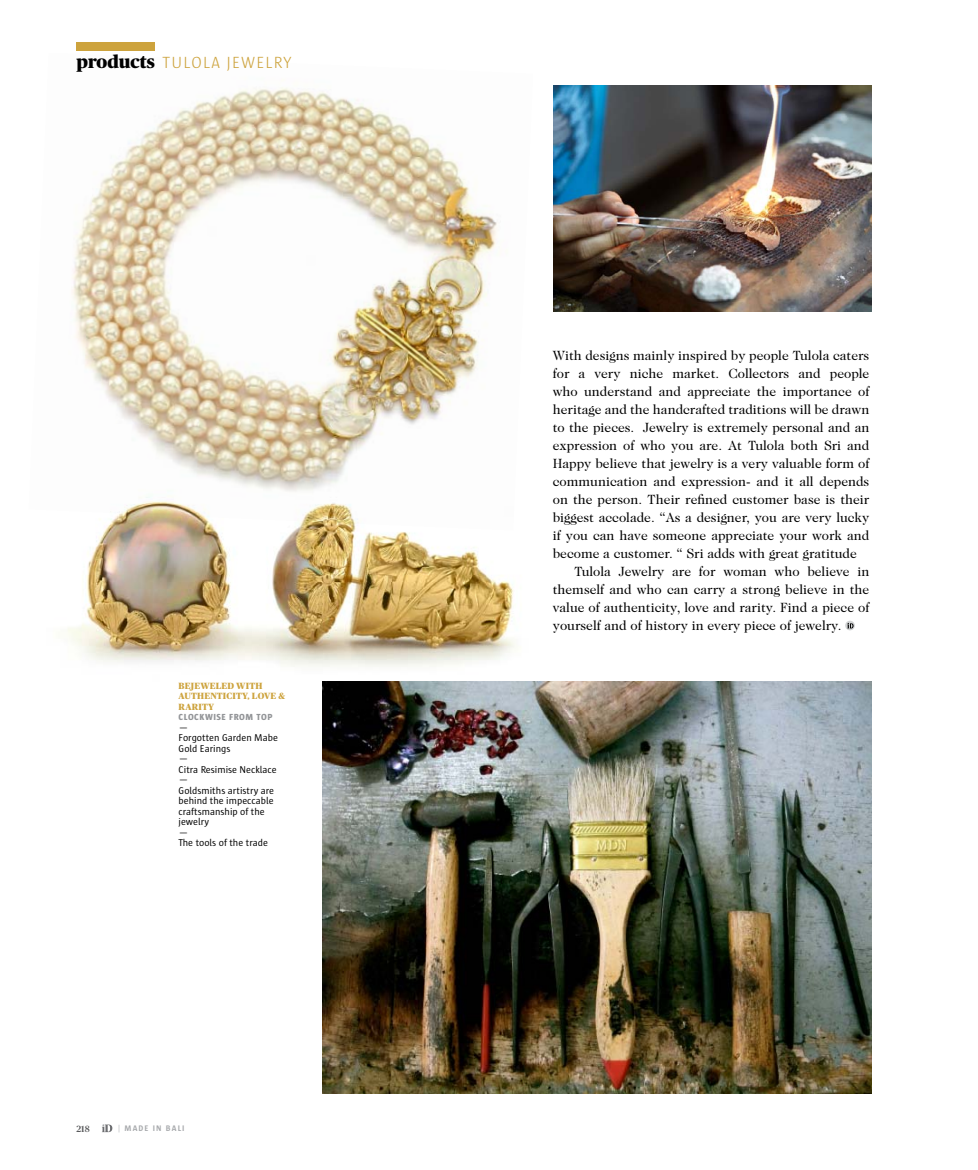
<style>
.page{position:relative;width:978px;height:1170px;background:#fff}
.page>*{position:absolute;margin:0;border:0;box-sizing:border-box;transform-origin:0 0}
.t1{font:300 16.5px "Sun";letter-spacing:.075em;color:#cda33d}
.t2{font:13.5px "Caslon 224 Std";color:#000}
.t3{font:10.2px/10.5px "Sun";color:#000}
.t4{font:800 9px/10.5px "Publico Headline";letter-spacing:.025em;color:#cda33d}
.t5{font:800 9px "Sun";letter-spacing:.06em;color:#939598}
.t6{font:500 9px "Publico Headline";color:#58595b}
.t7{font:700 8.25px "Sun";letter-spacing:.14em;color:#a7a9ac}
.s1{font-family:"Publico Headline";font-weight:900;font-size:18px;color:#000}
.s2{font-weight:300}
</style>
<div class="page">
<svg style="left:102px;top:1124px;width:10px;height:7px"></svg>
<img style="left:72px;top:87px;width:425px;height:332px">
<img style="left:67px;top:419px;width:448px;height:310px">
<svg style="left:845px;top:620px;width:10px;height:10px"></svg>
<svg style="left:847px;top:622px;width:7px;height:6px"></svg>
<img style="left:554px;top:85px;width:318px;height:226px">
<img style="left:323px;top:681px;width:549px;height:412px">
<div style="left:77px;top:42px;width:78px;height:8px;background:#cda33d"></div>
<p class="t1" style="left:77px;top:53px;width:216px"><span class="s1">products</span> TULOLA JEWELRY</p>
<p class="t4" style="left:179px;top:679px;width:108px">BEJEWELED WITH<br>AUTHENTICITY, LOVE &amp;<br>RARITY</p>
<p class="t5" style="left:179px;top:712px;width:95px">CLOCKWISE FROM TOP</p>
<p class="t3" style="left:179px;top:722px;width:101px">—<br>Forgotten Garden Mabe<br>Gold Earings<br>—<br>Citra Resimise Necklace —<br>Goldsmiths artistry are behind the impeccable craftsmanship of the jewelry<br>—<br>The tools of the trade</p>
<p class="t6" style="left:77px;top:1122px;width:15px">218</p>
<p class="t7" style="left:118px;top:1123px;width:68px"><span class="s2">|</span> MADE IN BALI</p>
<p class="t2" style="left:553px;top:348px;width:318px">With designs mainly inspired by people Tulola caters</p>
<p class="t2" style="left:553px;top:366px;width:318px">for a very niche market. Collectors and people</p>
<p class="t2" style="left:553px;top:384px;width:318px">who understand and appreciate the importance of</p>
<p class="t2" style="left:553px;top:402px;width:318px">heritage and the handcrafted traditions will be drawn</p>
<p class="t2" style="left:553px;top:420px;width:318px">to the pieces. Jewelry is extremely personal and an</p>
<p class="t2" style="left:553px;top:438px;width:318px">expression of who you are. At Tulola both Sri and</p>
<p class="t2" style="left:553px;top:456px;width:318px">Happy believe that jewelry is a very valuable form of</p>
<p class="t2" style="left:553px;top:474px;width:318px">communication and expression- and it all depends</p>
<p class="t2" style="left:553px;top:492px;width:318px">on the person. Their refined customer base is their</p>
<p class="t2" style="left:553px;top:510px;width:318px">biggest accolade. “As a designer, you are very lucky</p>
<p class="t2" style="left:553px;top:528px;width:318px">if you can have someone appreciate your work and</p>
<p class="t2" style="left:553px;top:546px;width:306px">become a customer. “ Sri adds with great gratitude</p>
<p class="t2" style="left:574px;top:564px;width:297px">Tulola Jewelry are for woman who believe in</p>
<p class="t2" style="left:553px;top:582px;width:318px">themself and who can carry a strong believe in the</p>
<p class="t2" style="left:553px;top:600px;width:318px">value of authenticity, love and rarity. Find a piece of</p>
<p class="t2" style="left:553px;top:618px;width:290px">yourself and of history in every piece of jewelry.</p>
</div>
